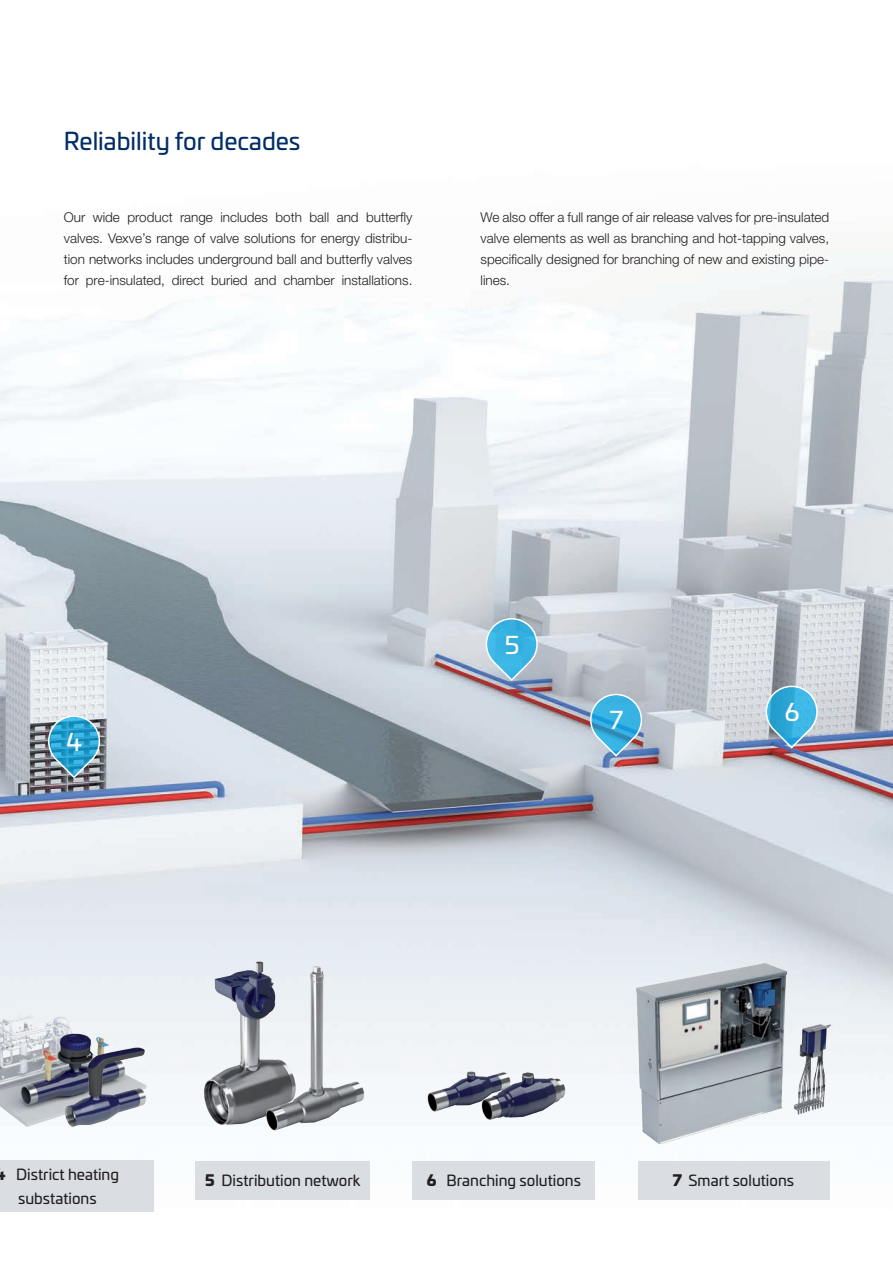
<style>
.page{position:relative;width:893px;height:1263px;background:#fff}
.page>*{position:absolute;margin:0;border:0;box-sizing:border-box;transform-origin:0 0}
.t1{font:24px "Univia Pro";color:#002d66}
.t2{font:24px "Univia Pro";color:#fff}
.t3{font:15px/24px "Univia Pro";color:#231f20;text-align:center}
.t4{font:300 13.5px/21px "Helvetica Neue LTW1 G";color:#231f20;text-align:justify}
.s1{font-weight:900}
</style>
<div class="page">
<img style="left:0;top:267px;width:893px;height:942px">
<svg style="left:47px;top:715px;width:54px;height:64px;background:#579ebb"></svg>
<svg style="left:765px;top:685px;width:53px;height:65px;background:#67add0"></svg>
<img style="left:196px;top:958px;width:138px;height:169px">
<img style="left:255px;top:963px;width:114px;height:170px">
<img style="left:0;top:1013px;width:147px;height:114px">
<img style="left:64px;top:1045px;width:84px;height:84px">
<img style="left:426px;top:1048px;width:86px;height:86px">
<img style="left:481px;top:1053px;width:85px;height:86px">
<img style="left:635px;top:962px;width:197px;height:183px">
<svg style="left:589px;top:693px;width:54px;height:65px;background:#69b2d5"></svg>
<div style="left:0;top:1161px;width:153px;height:51px;background:#dadee2"></div>
<div style="left:196px;top:1161px;width:174px;height:38px;background:#dadee2"></div>
<div style="left:412px;top:1161px;width:183px;height:38px;background:#dadee2"></div>
<div style="left:638px;top:1161px;width:191px;height:38px;background:#dadee2"></div>
<svg style="left:485px;top:617px;width:54px;height:65px;background:#6eb9da"></svg>
<h1 class="t1" style="left:64px;top:123px;width:238px">Reliability for decades</h1>
<p class="t4" style="left:64px;top:207px;width:350px">Our wide product range includes both ball and butterfly valves. Vexve’s range of valve solutions for energy distribu&shy;tion networks includes underground ball and butterfly valves for pre-insulated, direct buried and chamber installations.</p>
<p class="t4" style="left:480px;top:207px;width:350px">We also offer a full range of air release valves for pre-insulated valve elements as well as branching and hot-tapping valves, specifically designed for branching of new and existing pipe&shy;lines.</p>
<h1 class="t2" style="left:67px;top:724px;width:17px">4</h1>
<h1 class="t2" style="left:505px;top:627px;width:16px">5</h1>
<h1 class="t2" style="left:610px;top:702px;width:15px">7</h1>
<h1 class="t2" style="left:785px;top:694px;width:16px">6</h1>
<p class="t3" style="left:-4px;top:1162px;width:125px"><span class="s1">4</span> District heating substations</p>
<p class="t3" style="left:205px;top:1168px;width:157px"><span class="s1">5</span> Distribution network</p>
<p class="t3" style="left:427px;top:1168px;width:156px"><span class="s1">6</span> Branching solutions</p>
<p class="t3" style="left:673px;top:1168px;width:123px"><span class="s1">7</span> Smart solutions</p>
</div>
